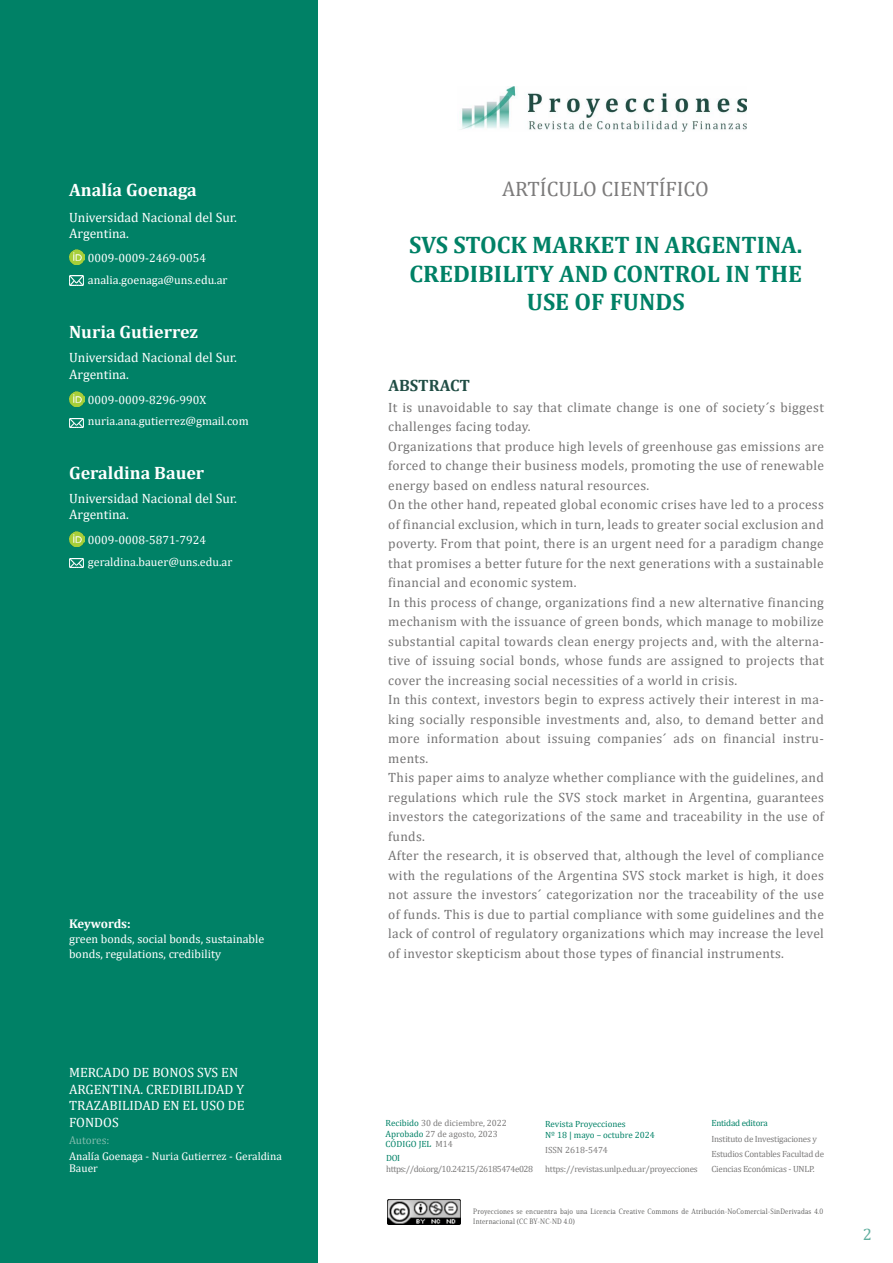
<style>
.page{position:relative;width:893px;height:1263px;background:#fff}
.page>*{position:absolute;margin:0;border:0;box-sizing:border-box;transform-origin:0 0}
.t1{font:700 24px/28.8px "Cambria";color:#008166;text-align:center}
.t2{font:21px "Cambria";color:#7c7b7b}
.t3{font:700 18px "Cambria";color:#fff}
.t4{font:700 16.5px "Cambria";color:#204d44}
.t5{font:16.5px "Cambria";color:#60ae9e}
.t6{font:13.5px/19.5px "Cambria";letter-spacing:.025em;color:#757474}
.t7{font:13.5px/16.5px "Cambria";color:#fff}
.t8{font:700 12.75px "Cambria";letter-spacing:-.015em;color:#fff}
.t9{font:12px/21.8px "Cambria";color:#fff}
.t10{font:11.25px/12px "Cambria";color:#fff}
.t11{font:11.25px "Cambria";letter-spacing:-.005em;color:#80bbad}
.t12{font:9px/15px "Cambria";letter-spacing:-.025em;color:#7c7b7b}
.t13{font:9px/10.5px "Cambria";color:#7c7b7b}
.t14{font:9px/10.5px "Cambria";color:#008166}
.t15{font:9px "Cambria";letter-spacing:-.05em;color:#7c7b7b}
.t16{font:9px "Cambria";letter-spacing:-.025em;color:#008166}
.t17{font:7.5px/10.5px "Solitas Serif Con Boo";letter-spacing:.025em;color:#575756}
.s1{color:#008166}
</style>
<div class="page">
<div style="left:0;top:0;width:318px;height:1263px;background:#008166"></div>
<img style="left:460px;top:87px;width:286px;height:44px">
<img style="left:387px;top:1199px;width:74px;height:26px">
<img style="left:69px;top:249px;width:16px;height:16px">
<img style="left:69px;top:391px;width:16px;height:15px">
<img style="left:69px;top:276px;width:14px;height:9px">
<img style="left:69px;top:418px;width:14px;height:9px">
<img style="left:69px;top:531px;width:16px;height:16px">
<img style="left:69px;top:558px;width:14px;height:10px">
<h3 class="t3" style="left:69px;top:177px;width:129px">Analía Goenaga</h3>
<p class="t7" style="left:69px;top:209px;width:169px">Universidad Nacional del Sur.<br>Argentina.</p>
<p class="t9" style="left:88px;top:247px;width:141px">0009-0009-2469-0054 analia.goenaga@uns.edu.ar</p>
<h2 class="t2" style="left:502px;top:176px;width:208px">ARTÍCULO CIENTÍFICO</h2>
<h1 class="t1" style="left:409px;top:229px;width:395px">SVS STOCK MARKET IN ARGENTINA.<br>CREDIBILITY AND CONTROL IN THE<br>USE OF FUNDS</h1>
<h3 class="t3" style="left:69px;top:319px;width:131px">Nuria Gutierrez</h3>
<p class="t7" style="left:69px;top:349px;width:169px">Universidad Nacional del Sur.<br>Argentina.</p>
<p class="t9" style="left:88px;top:389px;width:162px">0009-0009-8296-990X nuria.ana.gutierrez@gmail.com</p>
<p class="t6" style="left:388px;top:397px;width:437px">It is unavoidable to say that climate change is one of society´s biggest challenges facing today.<br>Organizations that produce high levels of greenhouse gas emissions are forced to change their business models, promoting the use of renewable energy based on endless natural resources.<br>On the other hand, repeated global economic crises have led to a process of financial exclusion, which in turn, leads to greater social exclusion and poverty. From that point, there is an urgent need for a paradigm change that promises a better future for the next generations with a sustainable financial and economic system.<br>In this process of change, organizations find a new alternative financing mechanism with the issuance of green bonds, which manage to mobilize substantial capital towards clean energy projects and, with the alterna&shy;tive of issuing social bonds, whose funds are assigned to projects that cover the increasing social necessities of a world in crisis.<br>In this context, investors begin to express actively their interest in ma&shy;king socially responsible investments and, also, to demand better and more information about issuing companies´ ads on financial instru&shy;ments.<br>This paper aims to analyze whether compliance with the guidelines, and regulations which rule the SVS stock market in Argentina, guarantees investors the categorizations of the same and traceability in the use of funds.<br>After the research, it is observed that, although the level of compliance with the regulations of the Argentina SVS stock market is high, it does not assure the investors´ categorization nor the traceability of the use of funds. This is due to partial compliance with some guidelines and the lack of control of regulatory organizations which may increase the level of investor skepticism about those types of financial instruments.</p>
<p class="t4" style="left:388px;top:374px;width:83px">ABSTRACT</p>
<h3 class="t3" style="left:69px;top:460px;width:137px">Geraldina Bauer</h3>
<p class="t7" style="left:69px;top:490px;width:169px">Universidad Nacional del Sur.<br>Argentina.</p>
<p class="t9" style="left:88px;top:529px;width:146px">0009-0008-5871-7924 geraldina.bauer@uns.edu.ar</p>
<p class="t8" style="left:69px;top:915px;width:63px">Keywords:</p>
<p class="t9" style="left:69px;top:931px;width:197px;line-height:15px">green bonds, social bonds, sustainable bonds, regulations, credibility</p>
<p class="t7" style="left:69px;top:1064px;width:177px">MERCADO DE BONOS SVS EN<br>ARGENTINA. CREDIBILIDAD Y<br>TRAZABILIDAD EN EL USO DE<br>FONDOS</p>
<p class="t10" style="left:69px;top:1150px;width:214px">Analía Goenaga - Nuria Gutierrez - Geraldina<br>Bauer</p>
<p class="t11" style="left:69px;top:1133px;width:42px">Autores:</p>
<p class="t13" style="left:386px;top:1118px;width:123px"><span class="s1">Recibido</span> 30 de diciembre, 2022<br><span class="s1">Aprobado</span> 27 de agosto, 2023<br><span class="s1">CÓDIGO JEL</span> M14</p>
<p class="t14" style="left:545px;top:1119px;width:111px">Revista Proyecciones<br>Nº 18 | mayo – octubre 2024</p>
<p class="t13" style="left:545px;top:1144px;width:64px">ISSN 2618-5474</p>
<p class="t14" style="left:386px;top:1153px;width:15px">DOI</p>
<p class="t15" style="left:386px;top:1163px;width:148px">https://doi.org/10.24215/26185474e028</p>
<p class="t12" style="left:545px;top:1161px;width:154px">https://revistas.unlp.edu.ar/proyecciones</p>
<p class="t16" style="left:711px;top:1118px;width:58px">Entidad editora</p>
<p class="t12" style="left:711px;top:1131px;width:114px">Instituto de Investigaciones y<br>Estudios Contables Facultad de<br>Ciencias Económicas - UNLP.</p>
<p class="t17" style="left:473px;top:1206px;width:351px">Proyecciones se encuentra bajo una Licencia Creative Commons de Atribución-NoComercial-SinDerivadas 4.0<br>Internacional (CC BY-NC-ND 4.0)</p>
<p class="t5" style="left:863px;top:1224px;width:11px">2</p>
</div>
